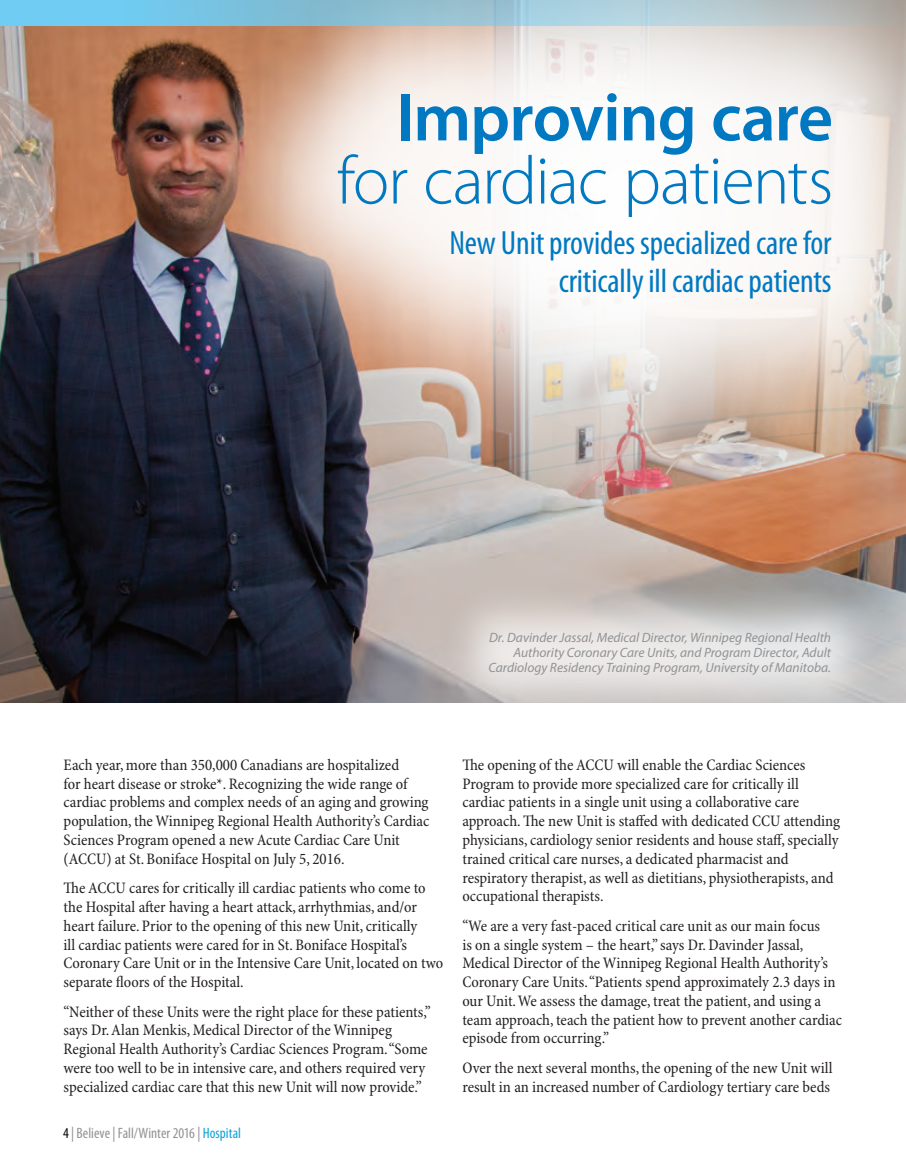
<style>
.page{position:relative;width:906px;height:1176px;background:#fff}
.page>*{position:absolute;margin:0;border:0;box-sizing:border-box;transform-origin:0 0}
.t1{font:300 68.4px/63px "Myriad Pro";letter-spacing:-.025em;color:#0079c2;text-align:right}
.Sub-HEAD{font:condensed 33.6px/38.2px "Myriad Pro";letter-spacing:-.005em;color:#0079c2;text-align:right}
.BODY{font:condensed 16.2px/18.8px "Minion Pro";color:#231f20}
.t2{font:condensed 15px "Myriad Pro";color:#919295}
.t3{font:italic 13.5px/15px "Myriad Pro";color:#919295;text-align:right}
.s1{font-weight:600}
.s2{color:#000}
.s3{color:#0ca4d9}
</style>
<div class="page">
<img style="left:0;top:26px;width:184px;height:377px">
<svg style="left:0;top:403px;width:869px;height:300px;background:#5f5455"></svg>
<svg style="left:436px;top:577px;width:433px;height:126px;background:#b2aaa5"></svg>
<div style="left:869px;top:422px;width:36px;height:346px;background:#fff;opacity:.98"></div>
<div style="left:184px;top:0;width:721px;height:453px;background:#fff;opacity:.9"></div>
<svg style="left:0;top:0;width:905px;height:26px;background:#95c5d7"></svg>
<div style="left:440px;top:582px;width:440px;height:142px;background:#fff;opacity:.7"></div>
<p class="t1" style="left:336px;top:87px;width:497px"><span class="s1">Improving care </span>for cardiac patients</p>
<p class="Sub-HEAD" style="left:449px;top:224px;width:383px">New Unit provides specialized care for critically ill cardiac patients</p>
<p class="t3" style="left:488px;top:629px;width:344px">Dr. Davinder Jassal, Medical Director, Winnipeg Regional Health<br>Authority Coronary Care Units, and Program Director, Adult<br>Cardiology Residency Training Program, University of Manitoba.</p>
<p class="BODY" style="left:63px;top:755px;width:367px">Each year, more than 350,000 Canadians are hospitalized<br>for heart disease or stroke*. Recognizing the wide range of cardiac problems and complex needs of an aging and growing population, the Winnipeg Regional Health Authority’s Cardiac Sciences Program opened a new Acute Cardiac Care Unit (ACCU) at St. Boniface Hospital on July 5, 2016.</p>
<p class="BODY" style="left:63px;top:879px;width:381px">The ACCU cares for critically ill cardiac patients who come to the Hospital after having a heart attack, arrhythmias, and/or heart failure. Prior to the opening of this new Unit, critically<br>ill cardiac patients were cared for in St. Boniface Hospital’s Coronary Care Unit or in the Intensive Care Unit, located on two separate floors of the Hospital.</p>
<p class="BODY" style="left:63px;top:1002px;width:368px">“Neither of these Units were the right place for these patients,” says Dr. Alan Menkis, Medical Director of the Winnipeg Regional Health Authority’s Cardiac Sciences Program. “Some were too well to be in intensive care, and others required very specialized cardiac care that this new Unit will now provide.”</p>
<p class="t2" style="left:63px;top:1124px;width:179px"><span class="s2">4</span> | Believe|Fall/Winter 2016 | <span class="s3">Hospital</span></p>
<p class="BODY" style="left:462px;top:755px;width:379px">The opening of the ACCU will enable the Cardiac Sciences Program to provide more specialized care for critically ill cardiac patients in a single unit using a collaborative care approach. The new Unit is staffed with dedicated CCU attending physicians, cardiology senior residents and house staff, specially trained critical care nurses, a dedicated pharmacist and respiratory therapist, as well as dietitians, physiotherapists, and occupational therapists.</p>
<p class="BODY" style="left:462px;top:916px;width:381px">“We are a very fast-paced critical care unit as our main focus<br>is on a single system – the heart,” says Dr. Davinder Jassal, Medical Director of the Winnipeg Regional Health Authority’s Coronary Care Units. “Patients spend approximately 2.3 days in our Unit. We assess the damage, treat the patient, and using a team approach, teach the patient how to prevent another cardiac episode from occurring.”</p>
<p class="BODY" style="left:462px;top:1058px;width:371px">Over the next several months, the opening of the new Unit will result in an increased number of Cardiology tertiary care beds</p>
</div>
